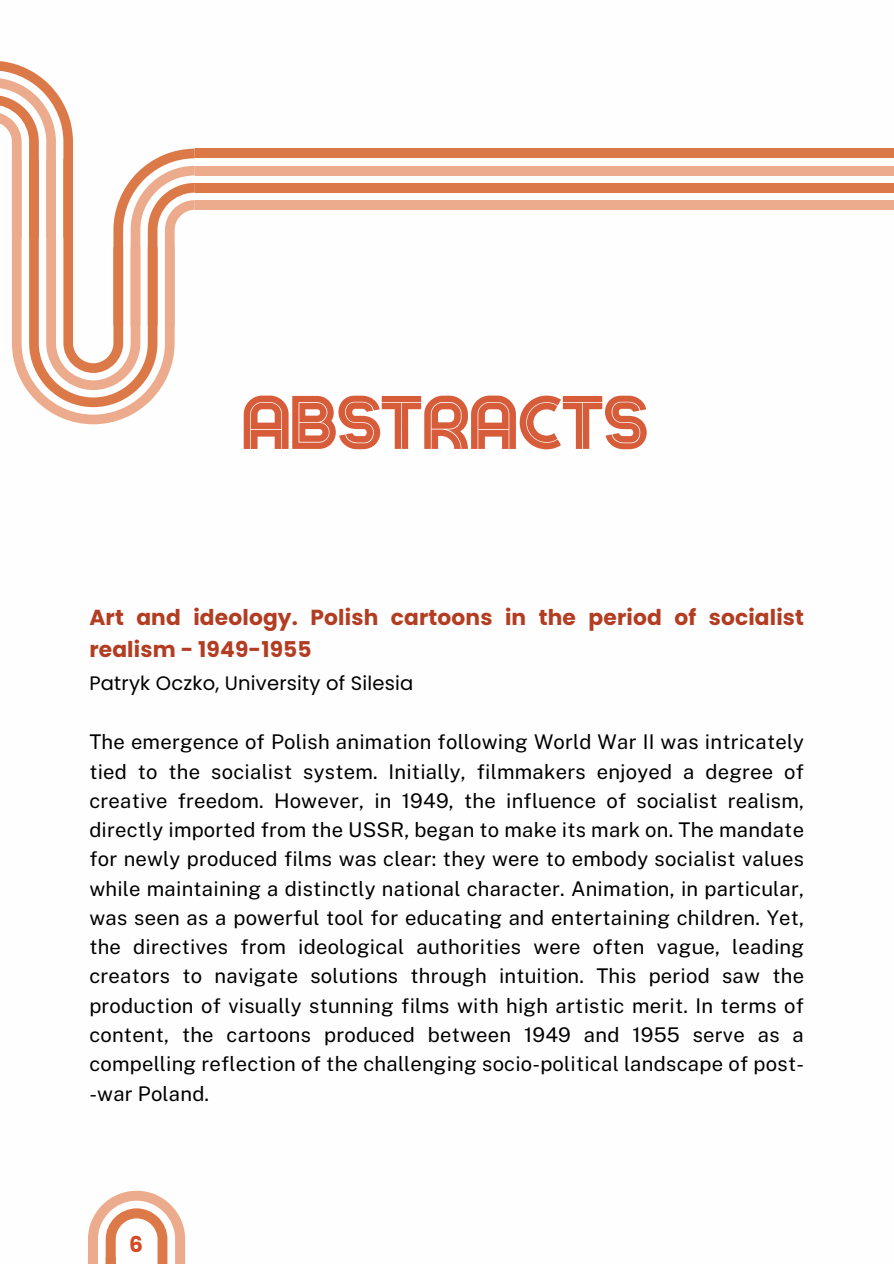
<style>
.page{position:relative;width:894px;height:1264px;background:#fff}
.page>*{position:absolute;margin:0;border:0;box-sizing:border-box;transform-origin:0 0}
.t1{font:73.95px "Colo Pro";color:#d34a24}
.t2{font:700 21.75px/31.5px "Poppins";letter-spacing:.005em;color:#b23d22}
.t3{font:700 21.75px "Poppins";color:#d34a24}
.t4{font:20.25px/29.2px "Public Sans";letter-spacing:.01em;color:#000;text-align:justify}
.t5{font:19.5px "Poppins";letter-spacing:.01em;color:#000}
</style>
<div class="page">
<div style="left:195px;top:149px;width:379px;height:9px;background:#dc7948"></div>
<div style="left:195px;top:166px;width:379px;height:9px;background:#ebab8c"></div>
<div style="left:195px;top:183px;width:379px;height:10px;background:#dc7948"></div>
<div style="left:195px;top:200px;width:379px;height:10px;background:#ebab8c"></div>
<svg style="left:0;top:61px;width:195px;height:363px"></svg>
<div style="left:574px;top:149px;width:319px;height:9px;background:#dc7948"></div>
<div style="left:574px;top:166px;width:319px;height:9px;background:#ebab8c"></div>
<div style="left:574px;top:183px;width:319px;height:10px;background:#dc7948"></div>
<div style="left:574px;top:200px;width:319px;height:10px;background:#ebab8c"></div>
<svg style="left:88px;top:1190px;width:98px;height:73px"></svg>
<h1 class="t1" style="left:242px;top:382px;width:407px">ABSTRACTS</h1>
<p class="t2" style="left:89px;top:601px;width:716px">Art and ideology. Polish cartoons in the period of socialist realism - 1949-1955</p>
<p class="t5" style="left:89px;top:670px;width:325px">Patryk Oczko, University of Silesia</p>
<h1 class="t4" style="left:89px;top:727px;width:716px">The emergence of Polish animation following World War II was intricately tied to the socialist system. Initially, filmmakers enjoyed a degree of creative freedom. However, in 1949, the influence of socialist realism, directly imported from the USSR, began to make its mark on. The mandate for newly produced films was clear: they were to embody socialist values while maintaining a distinctly national character. Animation, in particular, was seen as a powerful tool for educating and entertaining children. Yet, the directives from ideological authorities were often vague, leading creators to navigate solutions through intuition. This period saw the production of visually stunning films with high artistic merit. In terms of content, the cartoons produced between 1949 and 1955 serve as a compelling reflection of the challenging socio-political landscape of post--war Poland.</h1>
<h2 class="t3" style="left:129px;top:1228px;width:15px">6</h2>
</div>
